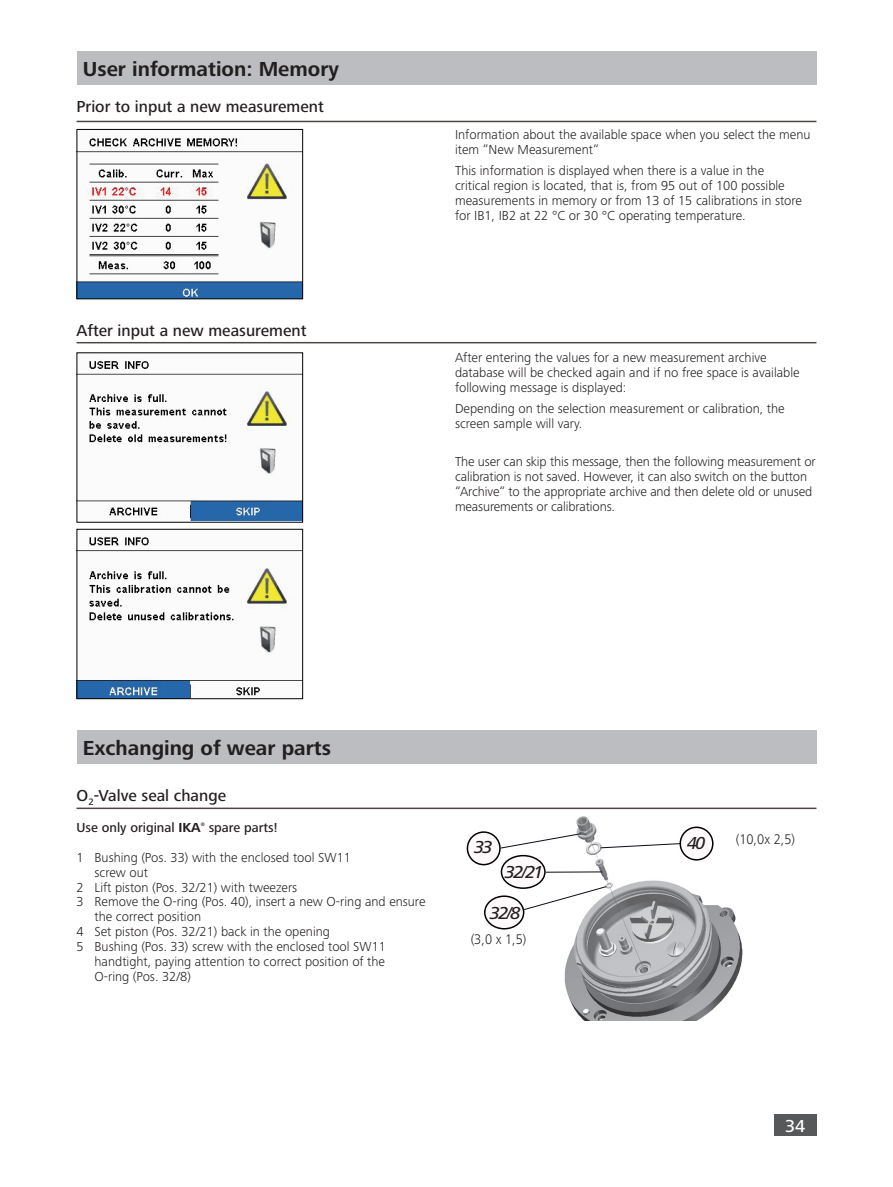
<style>
.page{position:relative;width:893px;height:1187px;background:#fff}
.page>*{position:absolute;margin:0;border:0;box-sizing:border-box;transform-origin:0 0}
.t1{font:700 21px "Frutiger Next IKA";color:#231f20}
.t2{font:italic 500 18px "Frutiger Next IKA";letter-spacing:-.1em;color:#231f20}
.t3{font:500 18px "Frutiger Next IKA";color:#fff}
.t4{font:500 16.5px "Frutiger Next IKA";color:#231f20}
.t5{font:300 14.4px "Frutiger Next IKA";color:#231f20;scale:.93 1}
.t6{font:300 13.5px/14.9px "Frutiger Next IKA";color:#231f20}
.t7{font:500 13.5px "Frutiger Next IKA";color:#231f20}
.t8{font:700 5.25px "Frutiger Next IKA";color:#231f20}
.s1{font-weight:700}
</style>
<div class="page">
<div style="left:774px;top:1114px;width:42px;height:21px;background:#57585a"></div>
<hr style="left:77px;top:342px;width:739px;height:1px;background:#4d4542">
<hr style="left:77px;top:121px;width:739px;height:1px;background:#4d4542">
<img style="left:79px;top:136px;width:222px;height:161px">
<div style="left:77px;top:129px;width:226px;height:170px;border:1px solid #000"></div>
<img style="left:79px;top:361px;width:222px;height:159px">
<img style="left:79px;top:537px;width:222px;height:160px">
<div style="left:77px;top:529px;width:226px;height:170px;border:1px solid #000"></div>
<img style="left:546px;top:816px;width:197px;height:204px">
<div style="left:467px;top:832px;width:33px;height:32px;background:#fef9fb;border-radius:50%"></div>
<div style="left:467px;top:831px;width:34px;height:34px;border:2px solid #000001;border-radius:50%"></div>
<svg style="left:500px;top:833px;width:81px;height:15px"></svg>
<div style="left:485px;top:896px;width:39px;height:32px;background:#fef9fb;border-radius:50%"></div>
<div style="left:484px;top:895px;width:40px;height:34px;border:2px solid #000001;border-radius:50%"></div>
<svg style="left:523px;top:885px;width:84px;height:25px"></svg>
<div style="left:501px;top:855px;width:44px;height:33px;background:#fef9fb;border-radius:50%"></div>
<div style="left:501px;top:854px;width:45px;height:34px;border:2px solid #000001;border-radius:50%"></div>
<hr style="left:546px;top:871px;width:56px;height:1px;background:#0d0b14">
<div style="left:680px;top:827px;width:33px;height:32px;background:#fef9fb;border-radius:50%"></div>
<div style="left:679px;top:826px;width:34px;height:34px;border:2px solid #000001;border-radius:50%"></div>
<svg style="left:600px;top:842px;width:82px;height:6px"></svg>
<hr style="left:77px;top:807px;width:739px;height:2px;background:#4d4542">
<div style="left:77px;top:51px;width:739px;height:34px;background:#bcbdc0"></div>
<div style="left:77px;top:730px;width:739px;height:34px;background:#bcbdc0"></div>
<h1 class="t1" style="left:83px;top:57px;width:258px">User information: Memory</h1>
<p class="t4" style="left:77px;top:97px;width:249px">Prior to input a new measurement</p>
<p class="t4" style="left:77px;top:321px;width:231px">After input a new measurement</p>
<p class="t6" style="left:455px;top:127px;width:357px">Information about the available space when you select the menu item “New Measurement“</p>
<p class="t6" style="left:455px;top:163px;width:349px">This information is displayed when there is a value in the critical region is located, that is, from 95 out of 100 possible measurements in memory or from 13 of 15 calibrations in store for IB1, IB2 at 22 °C or 30 °C operating temperature.</p>
<p class="t6" style="left:455px;top:350px;width:346px">After entering the values for a new measurement archive database will be checked again and if no free space is available following message is displayed:</p>
<p class="t6" style="left:455px;top:401px;width:331px">Depending on the selection measurement or calibration, the screen sample will vary.</p>
<p class="t6" style="left:455px;top:454px;width:362px">The user can skip this message, then the following measurement or calibration is not saved. However, it can also switch on the button “Archive“ to the appropriate archive and then delete old or unused measurements or calibrations.</p>
<h1 class="t1" style="left:83px;top:735px;width:250px">Exchanging of wear parts</h1>
<p class="t4" style="left:77px;top:786px;width:151px">O<sub>2</sub>-Valve seal change</p>
<p class="t7" style="left:77px;top:819px;width:126px">Use only original <span class="s1">IKA</span></p>
<p class="t8" style="left:201px;top:821px;width:6px">®</p>
<p class="t7" style="left:209px;top:819px;width:70px">spare parts!</p>
<p class="t6" style="left:77px;top:849px;width:276px">1 Bushing (Pos. 33) with the enclosed tool SW11</p>
<p class="t6" style="left:95px;top:864px;width:55px">screw out</p>
<p class="t6" style="left:77px;top:879px;width:222px">2 Lift piston (Pos. 32/21) with tweezers</p>
<p class="t6" style="left:77px;top:894px;width:350px">3 Remove the O-ring (Pos. 40), insert a new O-ring and ensure</p>
<p class="t6" style="left:95px;top:909px;width:108px">the correct position</p>
<p class="t6" style="left:77px;top:924px;width:255px">4 Set piston (Pos. 32/21) back in the opening</p>
<p class="t6" style="left:77px;top:939px;width:311px">5 Bushing (Pos. 33) screw with the enclosed tool SW11</p>
<p class="t6" style="left:95px;top:953px;width:292px">handtight, paying attention to correct position of the</p>
<p class="t6" style="left:95px;top:968px;width:98px">O-ring (Pos. 32/8)</p>
<h2 class="t2" style="left:474px;top:837px;width:20px">33</h2>
<h2 class="t2" style="left:505px;top:861px;width:40px">32/21</h2>
<h2 class="t2" style="left:490px;top:902px;width:32px">32/8</h2>
<p class="t5" style="left:471px;top:931px;width:61px">(3,0 x 1,5)</p>
<h2 class="t2" style="left:687px;top:832px;width:20px">40</h2>
<p class="t5" style="left:736px;top:831px;width:65px">(10,0x 2,5)</p>
<h2 class="t3" style="left:785px;top:1115px;width:22px">34</h2>
</div>
